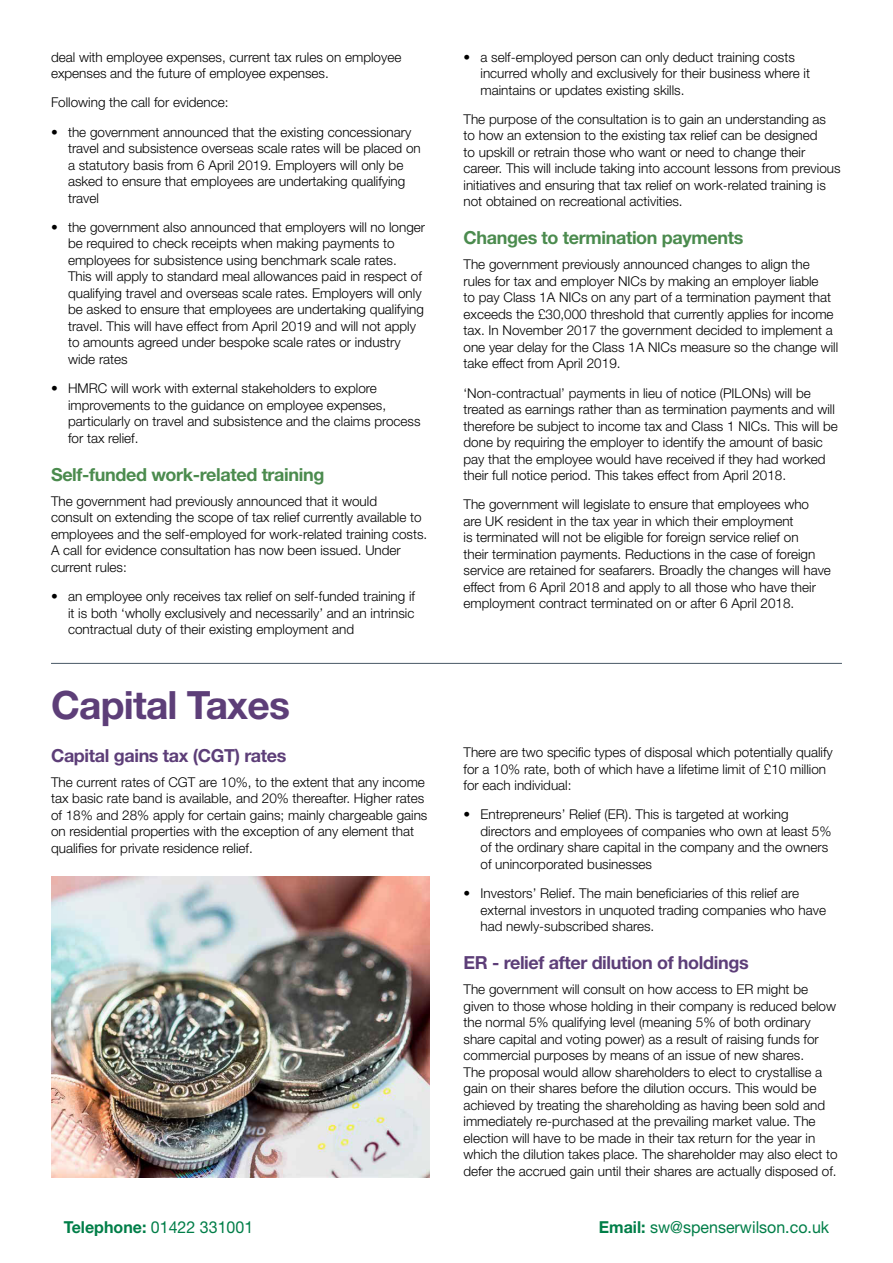
<style>
.page{position:relative;width:893px;height:1263px;background:#fff}
.page>*{position:absolute;margin:0;border:0;box-sizing:border-box;transform-origin:0 0}
.t1{font:700 39px "Helvetica Neue";letter-spacing:-.02em;color:#5d3e78}
.t2{font:700 18px "Helvetica Neue";letter-spacing:-.02em;color:#4b8b4e}
.t3{font:700 18px "Helvetica Neue";letter-spacing:-.02em;color:#5d3e78}
.t4{font:16.5px "Helvetica Neue";color:#007e48}
.t5{font:300 13.5px/16.5px "Helvetica Neue";color:#000}
.s1{font-weight:700}
</style>
<div class="page">
<img style="left:51px;top:876px;width:378px;height:302px">
<hr style="left:51px;top:663px;width:791px;height:1px;background:#485865">
<p class="t5" style="left:51px;top:48px;width:352px">deal with employee expenses, current tax rules on employee expenses and the future of employee expenses.</p>
<p class="t5" style="left:51px;top:94px;width:179px">Following the call for evidence:</p>
<p class="t5" style="left:68px;top:123px;width:354px;text-indent:-17px">• the government announced that the existing concessionary travel and subsistence overseas scale rates will be placed on a statutory basis from 6 April 2019. Employers will only be asked to ensure that employees are undertaking qualifying travel</p>
<p class="t5" style="left:68px;top:219px;width:359px;text-indent:-17px">• the government also announced that employers will no longer be required to check receipts when making payments to employees for subsistence using benchmark scale rates.<br>This will apply to standard meal allowances paid in respect of qualifying travel and overseas scale rates. Employers will only be asked to ensure that employees are undertaking qualifying travel. This will have effect from April 2019 and will not apply to amounts agreed under bespoke scale rates or industry wide rates</p>
<p class="t5" style="left:68px;top:380px;width:354px;text-indent:-17px">• HMRC will work with external stakeholders to explore improvements to the guidance on employee expenses, particularly on travel and subsistence and the claims process for tax relief.</p>
<h2 class="t2" style="left:51px;top:463px;width:275px">Self-funded work-related training</h2>
<p class="t5" style="left:51px;top:492px;width:378px">The government had previously announced that it would<br>consult on extending the scope of tax relief currently available to employees and the self-employed for work-related training costs.<br>A call for evidence consultation has now been issued. Under current rules:</p>
<p class="t5" style="left:68px;top:588px;width:349px;text-align:justify;text-indent:-17px">• an employee only receives tax relief on self-funded training if it is both ‘wholly exclusively and necessarily’ and an intrinsic contractual duty of their existing employment and</p>
<h1 class="t1" style="left:51px;top:681px;width:240px">Capital Taxes</h1>
<h2 class="t3" style="left:51px;top:744px;width:237px">Capital gains tax (CGT) rates</h2>
<p class="t5" style="left:51px;top:773px;width:378px">The current rates of CGT are 10%, to the extent that any income tax basic rate band is available, and 20% thereafter. Higher rates of 18% and 28% apply for certain gains; mainly chargeable gains on residential properties with the exception of any element that qualifies for private residence relief.</p>
<p class="t5" style="left:480px;top:48px;width:331px;text-indent:-17px">• a self-employed person can only deduct training costs incurred wholly and exclusively for their business where it maintains or updates existing skills.</p>
<p class="t5" style="left:463px;top:111px;width:379px">The purpose of the consultation is to gain an understanding as to how an extension to the existing tax relief can be designed<br>to upskill or retrain those who want or need to change their career. This will include taking into account lessons from previous initiatives and ensuring that tax relief on work-related training is not obtained on recreational activities.</p>
<h2 class="t2" style="left:463px;top:227px;width:281px">Changes to termination payments</h2>
<p class="t5" style="left:463px;top:256px;width:376px">The government previously announced changes to align the rules for tax and employer NICs by making an employer liable<br>to pay Class 1A NICs on any part of a termination payment that exceeds the £30,000 threshold that currently applies for income tax. In November 2017 the government decided to implement a one year delay for the Class 1A NICs measure so the change will take effect from April 2019.</p>
<p class="t5" style="left:463px;top:384px;width:376px">‘Non-contractual’ payments in lieu of notice (PILONs) will be treated as earnings rather than as termination payments and will therefore be subject to income tax and Class 1 NICs. This will be done by requiring the employer to identify the amount of basic pay that the employee would have received if they had worked their full notice period. This takes effect from April 2018.</p>
<p class="t5" style="left:463px;top:496px;width:369px">The government will legislate to ensure that employees who<br>are UK resident in the tax year in which their employment<br>is terminated will not be eligible for foreign service relief on<br>their termination payments. Reductions in the case of foreign service are retained for seafarers. Broadly the changes will have effect from 6 April 2018 and apply to all those who have their employment contract terminated on or after 6 April 2018.</p>
<p class="t5" style="left:463px;top:744px;width:371px">There are two specific types of disposal which potentially qualify for a 10% rate, both of which have a lifetime limit of £10 million for each individual:</p>
<p class="t5" style="left:480px;top:806px;width:352px;text-indent:-17px">• Entrepreneurs’ Relief (ER). This is targeted at working directors and employees of companies who own at least 5% of the ordinary share capital in the company and the owners of unincorporated businesses</p>
<p class="t5" style="left:480px;top:885px;width:347px;text-indent:-17px">• Investors’ Relief. The main beneficiaries of this relief are external investors in unquoted trading companies who have had newly-subscribed shares.</p>
<h2 class="t3" style="left:463px;top:952px;width:287px">ER - relief after dilution of holdings</h2>
<p class="t5" style="left:463px;top:981px;width:376px">The government will consult on how access to ER might be given to those whose holding in their company is reduced below the normal 5% qualifying level (meaning 5% of both ordinary share capital and voting power) as a result of raising funds for commercial purposes by means of an issue of new shares.<br>The proposal would allow shareholders to elect to crystallise a gain on their shares before the dilution occurs. This would be achieved by treating the shareholding as having been sold and immediately re-purchased at the prevailing market value. The election will have to be made in their tax return for the year in which the dilution takes place. The shareholder may also elect to defer the accrued gain until their shares are actually disposed of.</p>
<p class="t4" style="left:64px;top:1218px;width:191px"><span class="s1">Telephone:</span> 01422 331001</p>
<p class="t4" style="left:599px;top:1218px;width:232px"><span class="s1">Email:</span> sw@spenserwilson.co.uk</p>
</div>
